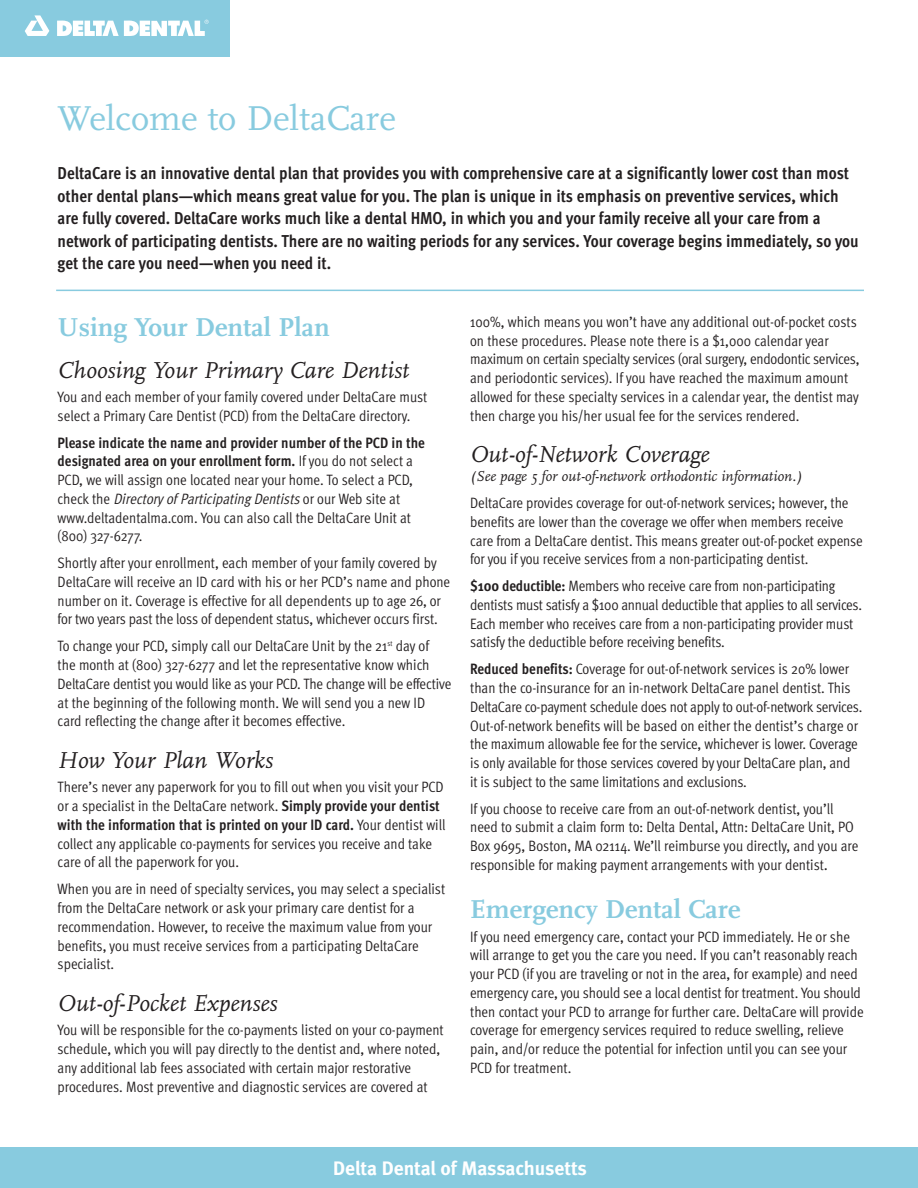
<style>
.page{position:relative;width:918px;height:1188px;background:#fff}
.page>*{position:absolute;margin:0;border:0;box-sizing:border-box;transform-origin:0 0}
.t1{font:36px "Scala";color:#88cbdf}
.t2{font:700 27px "Scala";color:#88cbdf}
.t3{font:italic 24px "Scala";color:#231f20}
.t4{font:700 19.5px "Meta";color:#fff}
.t5{font:700 17.25px/22.5px "Meta Cond";color:#231f20}
.t6{font:15px/18.8px "Meta Cond Normal";color:#231f20}
.t7{font:700 15px/18.8px "Meta Cond";color:#231f20}
.t8{font:italic 15px "Scala";color:#231f20}
.s1{font-family:"Meta Cond Normal";font-weight:400}
.s2{font-style:italic}
.s3{font-family:"Meta Cond";font-weight:700}
.s4{font-family:"Meta Normal"}
</style>
<div class="page">
<div style="left:0;top:1148px;width:918px;height:40px;background:#88cbdf"></div>
<hr style="left:56px;top:290px;width:808px;height:1px;background:#88cbdf">
<div style="left:0;top:0;width:230px;height:57px;background:#88cbdf"></div>
<svg style="left:25px;top:15px;width:24px;height:21px"></svg>
<svg style="left:57px;top:20px;width:152px;height:16px"></svg>
<h1 class="t1" style="left:58px;top:102px;width:340px">Welcome to DeltaCare</h1>
<p class="t5" style="left:58px;top:165px;width:803px">DeltaCare is an innovative dental plan that provides you with comprehensive care at a significantly lower cost than most other dental plans—which means great value for you. The plan is unique in its emphasis on preventive services, which are fully covered. DeltaCare works much like a dental HMO, in which you and your family receive all your care from a network of participating dentists. There are no waiting periods for any services. Your coverage begins immediately, so you get the care you need—when you need it.</p>
<h2 class="t2" style="left:58px;top:317px;width:274px">Using Your Dental Plan</h2>
<h3 class="t3" style="left:58px;top:361px;width:353px">Choosing Your Primary Care Dentist</h3>
<p class="t6" style="left:58px;top:389px;width:371px">You and each member of your family covered under DeltaCare must select a Primary Care Dentist (PCD) from the DeltaCare directory.</p>
<p class="t7" style="left:58px;top:436px;width:369px">Please indicate the name and provider number of the PCD in the designated area on your enrollment form. <span class="s1">If you do not select a</span></p>
<p class="t6" style="left:58px;top:472px;width:357px">PCD, we will assign one located near your home. To select a PCD, c h e c k t h e <span class="s2">Directory of Participating Dentists</span> o r o u r W e b s i t e a t www.deltadentalma.com. You can also call the DeltaCare Unit at (800) 327-6277.</p>
<p class="t6" style="left:58px;top:555px;width:394px">Shortly after your enrollment, each member of your family covered by DeltaCare will receive an ID card with his or her PCD’s name and phone number on it. Coverage is effective for all dependents up to age 26, or for two years past the loss of dependent status, whichever occurs first.</p>
<p class="t6" style="left:58px;top:638px;width:395px">To change your PCD, simply call our DeltaCare Unit by the 21<sup>st</sup> day of<br>the month at (800) 327-6277 and let the representative know which DeltaCare dentist you would like as your PCD. The change will be effective at the beginning of the following month. We will send you a new ID card reflecting the change after it becomes effective.</p>
<h3 class="t3" style="left:58px;top:751px;width:217px">How Your Plan Works</h3>
<p class="t6" style="left:58px;top:779px;width:388px">There’s never any paperwork for you to fill out when you visit your PCD or a specialist in the DeltaCare network. <span class="s3">Simply provide your dentist</span></p>
<p class="t7" style="left:58px;top:818px;width:389px">with the information that is printed on your ID card. <span class="s1">Your dentist will</span></p>
<p class="t6" style="left:58px;top:836px;width:376px">collect any applicable co-payments for services you receive and take care of all the paperwork for you.</p>
<p class="t6" style="left:58px;top:881px;width:389px">When you are in need of specialty services, you may select a specialist from the DeltaCare network or ask your primary care dentist for a recommendation. However, to receive the maximum value from your benefits, you must receive services from a participating DeltaCare specialist.</p>
<h3 class="t3" style="left:58px;top:994px;width:221px">Out-of-Pocket Expenses</h3>
<p class="t6" style="left:58px;top:1022px;width:388px">You will be responsible for the co-payments listed on your co-payment schedule, which you will pay directly to the dentist and, where noted, any additional lab fees associated with certain major restorative procedures. Most preventive and diagnostic services are covered at</p>
<p class="t6" style="left:470px;top:314px;width:391px">100%, which means you won’t have any additional out-of-pocket costs on these procedures. Please note there is a $1,000 calendar year maximum on certain specialty services (oral surgery, endodontic services, and periodontic services). If you have reached the maximum amount allowed for these specialty services in a calendar year, the dentist may then charge you his/her usual fee for the services rendered.</p>
<h3 class="t3" style="left:470px;top:445px;width:241px">Out-of-Network Coverage</h3>
<p class="t8" style="left:470px;top:471px;width:334px">(See page 5 for out-of-network orthodontic information.)</p>
<p class="t6" style="left:470px;top:495px;width:394px">DeltaCare provides coverage for out-of-network services; however, the benefits are lower than the coverage we offer when members receive care from a DeltaCare dentist. This means greater out-of-pocket expense for you if you receive services from a non-participating dentist.</p>
<p class="t6" style="left:470px;top:578px;width:393px"><span class="s3">$100 deductible:</span> Members who receive care from non-participating dentists must satisfy a $100 annual deductible that applies to all services.<br>Each member who receives care from a non-participating provider must satisfy the deductible before receiving benefits.</p>
<p class="t6" style="left:470px;top:661px;width:394px"><span class="s3">Reduced benefits:</span> Coverage for out-of-network services is 20% lower than the co-insurance for an in-network DeltaCare panel dentist. This DeltaCare co-payment schedule does not apply to out-of-network services.<br>Out-of-network benefits will be based on either the dentist’s charge or the maximum allowable fee for the service, whichever is lower. Coverage is only available for those services covered by your DeltaCare plan, and<br>it is subject to the same limitations and exclusions.</p>
<p class="t6" style="left:470px;top:801px;width:390px">If you choose to receive care from an out-of-network dentist, you’ll need to submit a claim form to: Delta Dental, Attn: DeltaCare Unit, PO Box 9695, Boston, MA 02114. We’ll reimburse you directly, and you are responsible for making payment arrangements with your dentist<span class="s4">.</span></p>
<h2 class="t2" style="left:470px;top:899px;width:272px">Emergency Dental Care</h2>
<p class="t6" style="left:470px;top:929px;width:395px">If you need emergency care, contact your PCD immediately. He or she will arrange to get you the care you need. If you can’t reasonably reach your PCD (if you are traveling or not in the area, for example) and need emergency care, you should see a local dentist for treatment. You should then contact your PCD to arrange for further care. DeltaCare will provide coverage for emergency services required to reduce swelling, relieve pain, and/or reduce the potential for infection until you can see your PCD for treatment.</p>
<h3 class="t4" style="left:333px;top:1162px;width:255px">Delta Dental of Massachusetts</h3>
</div>
